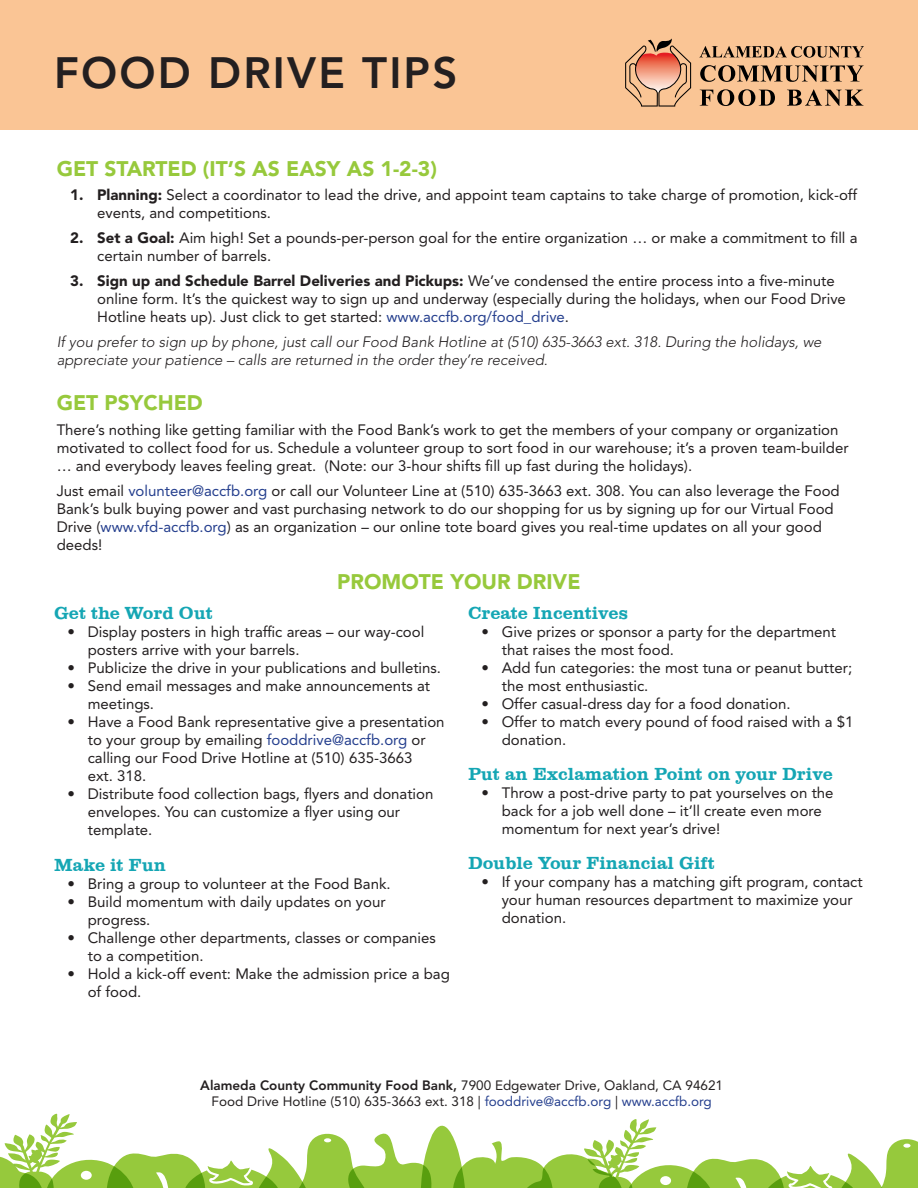
<style>
.page{position:relative;width:918px;height:1188px;background:#fff}
.page>*{position:absolute;margin:0;border:0;box-sizing:border-box;transform-origin:0 0}
.t1{font:800 43.5px "Avenir LT Std";letter-spacing:.05em;color:#231f20}
.t2{font:900 21px "Avenir LT Std";color:#97c93c}
.t3{font:18px "Clarendon";color:#15a6b4}
.t4{font:15px/18px "Avenir LT Std";color:#231f20}
.t5{font:italic 300 15px/18px "Avenir LT Std";color:#231f20}
.t6{font:13.5px/16.2px "Avenir LT Std";color:#231f20;text-align:center}
.s1{font-weight:900}
.s2{color:#253f8e}
.s3{font-weight:800}
</style>
<div class="page">
<div style="left:0;top:0;width:918px;height:130px;background:#fac595"></div>
<svg style="left:0;top:1114px;width:918px;height:74px"></svg>
<svg style="left:625px;top:39px;width:66px;height:68px"></svg>
<svg style="left:699px;top:46px;width:165px;height:12px"></svg>
<svg style="left:700px;top:65px;width:164px;height:17px"></svg>
<svg style="left:700px;top:89px;width:75px;height:17px"></svg>
<svg style="left:787px;top:89px;width:77px;height:17px"></svg>
<h1 class="t1" style="left:54px;top:48px;width:405px">food drive tips</h1>
<h2 class="t2" style="left:57px;top:156px;width:382px">Get Started (it’s as easy as 1-2-3)</h2>
<p class="t4" style="left:97px;top:186px;width:761px;text-indent:-27px"><span class="s1">1. Planning:</span> Select a coordinator to lead the drive, and appoint team captains to take charge of promotion, kick-off events, and competitions.</p>
<p class="t4" style="left:97px;top:229px;width:762px;text-indent:-27px"><span class="s1">2. Set a Goal:</span> Aim high! Set a pounds-per-person goal for the entire organization … or make a commitment to fill a certain number of barrels.</p>
<p class="t4" style="left:97px;top:272px;width:750px;text-indent:-27px"><span class="s1">3. Sign up and Schedule Barrel Deliveries and Pickups:</span> We’ve condensed the entire process into a five-minute online form. It’s the quickest way to sign up and underway (especially during the holidays, when our Food Drive<br>Hotline heats up). Just click to get started: <span class="s2">www.accfb.org/food_drive</span>.</p>
<p class="t5" style="left:57px;top:333px;width:766px">If you prefer to sign up by phone, just call our Food Bank Hotline at (510) 635-3663 ext. 318. During the holidays, we appreciate your patience – calls are returned in the order they’re received.</p>
<h2 class="t2" style="left:57px;top:390px;width:148px">Get Psyched</h2>
<p class="t4" style="left:57px;top:421px;width:793px">There’s nothing like getting familiar with the Food Bank’s work to get the members of your company or organization motivated to collect food for us. Schedule a volunteer group to sort food in our warehouse; it’s a proven team-builder … and everybody leaves feeling great. (Note: our 3-hour shifts fill up fast during the holidays).</p>
<p class="t4" style="left:57px;top:482px;width:785px">Just email <span class="s2">volunteer@accfb.org</span> or call our Volunteer Line at (510) 635-3663 ext. 308. You can also leverage the Food Bank’s bulk buying power and vast purchasing network to do our shopping for us by signing up for our Virtual Food Drive (<span class="s2">www.vfd-accfb.org</span>) as an organization – our online tote board gives you real-time updates on all your good deeds!</p>
<h2 class="t2" style="left:337px;top:569px;width:245px">Promote Your Drive</h2>
<p class="t3" style="left:54px;top:603px;width:160px">Get the Word Out</p>
<p class="t4" style="left:88px;top:623px;width:338px;text-indent:-20px">• Display posters in high traffic areas – our way-cool posters arrive with your barrels.</p>
<p class="t4" style="left:68px;top:659px;width:375px">• Publicize the drive in your publications and bulletins.</p>
<p class="t4" style="left:88px;top:677px;width:344px;text-indent:-20px">• Send email messages and make announcements at meetings.</p>
<p class="t4" style="left:88px;top:713px;width:358px;text-indent:-20px">• Have a Food Bank representative give a presentation to your group by emailing <span class="s2">fooddrive@accfb.org</span> or calling our Food Drive Hotline at (510) 635-3663<br>ext. 318.</p>
<p class="t4" style="left:88px;top:785px;width:347px;text-indent:-20px">• Distribute food collection bags, flyers and donation envelopes. You can customize a flyer using our template.</p>
<p class="t3" style="left:54px;top:854px;width:114px">Make it Fun</p>
<p class="t4" style="left:68px;top:874px;width:325px">• Bring a group to volunteer at the Food Bank.</p>
<p class="t4" style="left:88px;top:892px;width:299px;text-indent:-20px">• Build momentum with daily updates on your progress.</p>
<p class="t4" style="left:88px;top:928px;width:350px;text-indent:-20px">• Challenge other departments, classes or companies to a competition.</p>
<p class="t4" style="left:88px;top:964px;width:364px;text-indent:-20px">• Hold a kick-off event: Make the admission price a bag of food.</p>
<p class="t3" style="left:468px;top:603px;width:162px">Create Incentives</p>
<p class="t4" style="left:502px;top:623px;width:336px;text-indent:-20px">• Give prizes or sponsor a party for the department that raises the most food.</p>
<p class="t4" style="left:502px;top:659px;width:352px;text-indent:-20px">• Add fun categories: the most tuna or peanut butter; the most enthusiastic.</p>
<p class="t4" style="left:482px;top:695px;width:311px">• Offer casual-dress day for a food donation.</p>
<p class="t4" style="left:502px;top:713px;width:353px;text-indent:-20px">• Offer to match every pound of food raised with a $1 donation.</p>
<p class="t3" style="left:468px;top:764px;width:366px">Put an Exclamation Point on your Drive</p>
<p class="t4" style="left:502px;top:784px;width:333px;text-indent:-20px">• Throw a post-drive party to pat yourselves on the back for a job well done – it’ll create even more momentum for next year’s drive!</p>
<p class="t3" style="left:468px;top:853px;width:249px">Double Your Financial Gift</p>
<p class="t4" style="left:502px;top:873px;width:363px;text-indent:-20px">• If your company has a matching gift program, contact your human resources department to maximize your donation.</p>
<p class="t6" style="left:200px;top:1078px;width:524px"><span class="s3">Alameda County Community Food Bank,</span> 7900 Edgewater Drive, Oakland, CA 94621<br>Food Drive Hotline (510) 635-3663 ext. 318 | <span class="s2">fooddrive@accfb.org</span> | <span class="s2">www.accfb.org</span></p>
</div>
